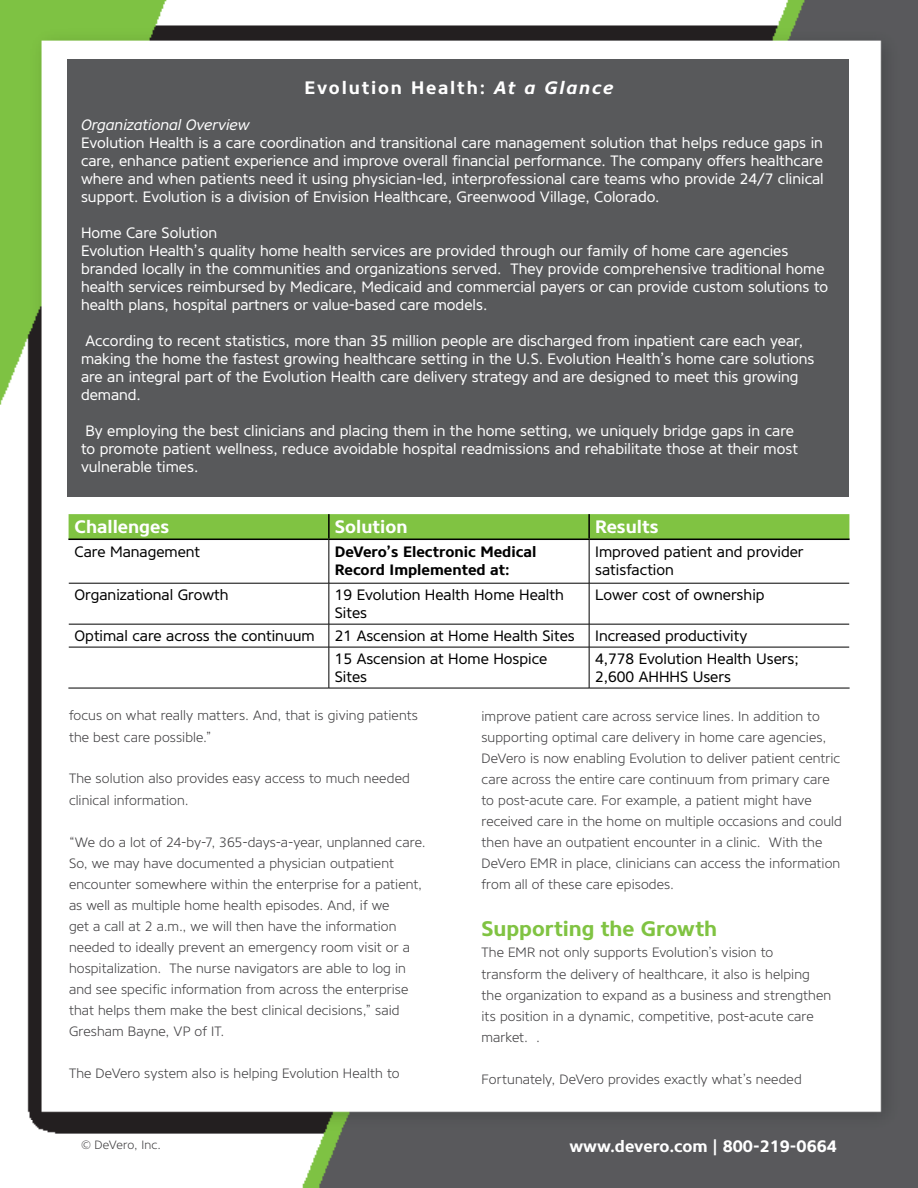
<style>
.page{position:relative;width:918px;height:1188px;background:#fff}
.page>*{position:absolute;margin:0;border:0;box-sizing:border-box;transform-origin:0 0}
.t1{font:700 21px "Core Sans N65";color:#80c342}
.t2{font:700 18px "Core Sans N65";letter-spacing:.1em;color:#fff}
.t3{font:700 18px "Core Sans N65";color:#fff}
.t4{font:700 16.5px "Core Sans N65";color:#fff}
.t5{font:15px/18px "Core Sans N45";color:#fff}
.t6{font:15px/18px "Core Sans N45";color:#000}
.t7{font:700 15px/18px "Core Sans N65";color:#000}
.t8{font:italic 15px "Core Sans N45";color:#fff}
.t9{font:300 13.5px/21px "Core Sans N35";letter-spacing:.005em;color:#414042}
.t10{font:300 12px "Core Sans N35";letter-spacing:.01em;color:#414042}
.s1{font-style:italic}
</style>
<div class="page">
<img style="left:0;top:0;width:918px;height:1188px">
<div style="left:68px;top:59px;width:781px;height:438px;background:#58595b"></div>
<svg style="left:69px;top:514px;width:780px;height:25px;background:#7ebf41"></svg>
<svg style="left:69px;top:540px;width:780px;height:148px"></svg>
<hr style="left:328px;top:514px;width:2px;height:25px;background:#000">
<hr style="left:588px;top:514px;width:2px;height:25px;background:#000">
<hr style="left:68px;top:539px;width:261px;height:1px;background:#000">
<hr style="left:329px;top:539px;width:260px;height:1px;background:#000">
<hr style="left:589px;top:539px;width:261px;height:1px;background:#000">
<hr style="left:329px;top:540px;width:1px;height:43px;background:#000">
<hr style="left:589px;top:540px;width:1px;height:43px;background:#000">
<hr style="left:69px;top:583px;width:260px;height:1px;background:#000">
<hr style="left:329px;top:583px;width:260px;height:1px;background:#000">
<hr style="left:329px;top:583px;width:1px;height:41px;background:#000">
<hr style="left:589px;top:583px;width:260px;height:1px;background:#000">
<hr style="left:589px;top:583px;width:1px;height:41px;background:#000">
<hr style="left:69px;top:624px;width:260px;height:1px;background:#000">
<hr style="left:329px;top:624px;width:260px;height:1px;background:#000">
<svg style="left:329px;top:624px;width:1px;height:23px"></svg>
<hr style="left:589px;top:624px;width:260px;height:1px;background:#000">
<svg style="left:589px;top:624px;width:1px;height:23px"></svg>
<hr style="left:69px;top:647px;width:260px;height:1px;background:#000">
<hr style="left:329px;top:647px;width:260px;height:1px;background:#000">
<hr style="left:329px;top:647px;width:1px;height:41px;background:#000">
<hr style="left:589px;top:647px;width:260px;height:1px;background:#000">
<hr style="left:589px;top:647px;width:1px;height:41px;background:#000">
<hr style="left:68px;top:688px;width:261px;height:1px;background:#000">
<hr style="left:329px;top:688px;width:260px;height:1px;background:#000">
<hr style="left:589px;top:688px;width:261px;height:1px;background:#000">
<h2 class="t2" style="left:305px;top:76px;width:310px">Evolution Health: <span class="s1">At a Glance</span></h2>
<p class="t8" style="left:81px;top:115px;width:170px">Organizational Overview</p>
<p class="t5" style="left:81px;top:134px;width:744px;text-align:justify">Evolution Health is a care coordination and transitional care management solution that helps reduce gaps in care, enhance patient experience and improve overall financial performance. The company offers healthcare where and when patients need it using physician-led, interprofessional care teams who provide 24/7 clinical support. Evolution is a division of Envision Healthcare, Greenwood Village, Colorado.</p>
<p class="t5" style="left:81px;top:224px;width:749px">Home Care Solution<br>Evolution Health’s quality home health services are provided through our family of home care agencies branded locally in the communities and organizations served. They provide comprehensive traditional home health services reimbursed by Medicare, Medicaid and commercial payers or can provide custom solutions to health plans, hospital partners or value-based care models.</p>
<p class="t5" style="left:81px;top:332px;width:735px;text-indent:4px">According to recent statistics, more than 35 million people are discharged from inpatient care each year, making the home the fastest growing healthcare setting in the U.S. Evolution Health’s home care solutions are an integral part of the Evolution Health care delivery strategy and are designed to meet this growing demand.</p>
<p class="t5" style="left:81px;top:422px;width:718px;text-indent:4px">By employing the best clinicians and placing them in the home setting, we uniquely bridge gaps in care to promote patient wellness, reduce avoidable hospital readmissions and rehabilitate those at their most vulnerable times.</p>
<h2 class="t3" style="left:75px;top:515px;width:96px">Challenges</h2>
<h2 class="t3" style="left:335px;top:515px;width:74px">Solution</h2>
<h2 class="t3" style="left:595px;top:515px;width:65px">Results</h2>
<p class="t6" style="left:75px;top:543px;width:127px">Care Management</p>
<p class="t7" style="left:335px;top:543px;width:203px">DeVero’s Electronic Medical<br>Record Implemented at:</p>
<p class="t6" style="left:595px;top:543px;width:210px">Improved patient and provider satisfaction</p>
<p class="t6" style="left:75px;top:586px;width:156px">Organizational Growth</p>
<p class="t6" style="left:335px;top:586px;width:231px">19 Evolution Health Home Health<br>Sites</p>
<p class="t6" style="left:595px;top:586px;width:171px">Lower cost of ownership</p>
<p class="t6" style="left:75px;top:627px;width:242px">Optimal care across the continuum</p>
<p class="t6" style="left:335px;top:627px;width:241px">21 Ascension at Home Health Sites</p>
<p class="t6" style="left:595px;top:627px;width:154px">Increased productivity</p>
<p class="t6" style="left:335px;top:650px;width:214px">15 Ascension at Home Hospice<br>Sites</p>
<p class="t6" style="left:595px;top:650px;width:205px">4,778 Evolution Health Users;<br>2,600 AHHHS Users</p>
<p class="t9" style="left:69px;top:705px;width:351px">focus on what really matters. And, that is giving patients the best care possible.”</p>
<p class="t9" style="left:69px;top:768px;width:342px">The solution also provides easy access to much needed clinical information.</p>
<p class="t9" style="left:69px;top:831px;width:358px">“We do a lot of 24-by-7, 365-days-a-year, unplanned care.<br>So, we may have documented a physician outpatient encounter somewhere within the enterprise for a patient, as well as multiple home health episodes. And, if we<br>get a call at 2 a.m., we will then have the information needed to ideally prevent an emergency room visit or a hospitalization. The nurse navigators are able to log in and see specific information from across the enterprise that helps them make the best clinical decisions,” said Gresham Bayne, VP of IT.</p>
<p class="t9" style="left:69px;top:1062px;width:332px">The DeVero system also is helping Evolution Health to</p>
<p class="t10" style="left:81px;top:1137px;width:81px">© DeVero, Inc.</p>
<p class="t9" style="left:482px;top:705px;width:362px">improve patient care across service lines. In addition to supporting optimal care delivery in home care agencies, DeVero is now enabling Evolution to deliver patient centric care across the entire care continuum from primary care to post-acute care. For example, a patient might have received care in the home on multiple occasions and could then have an outpatient encounter in a clinic. With the DeVero EMR in place, clinicians can access the information from all of these care episodes.</p>
<h1 class="t1" style="left:482px;top:916px;width:237px">Supporting the Growth</h1>
<p class="t9" style="left:482px;top:942px;width:351px">The EMR not only supports Evolution’s vision to transform the delivery of healthcare, it also is helping the organization to expand as a business and strengthen its position in a dynamic, competitive, post-acute care market. .</p>
<p class="t9" style="left:482px;top:1068px;width:322px">Fortunately, DeVero provides exactly what’s needed</p>
<p class="t4" style="left:569px;top:1136px;width:269px">www.devero.com | 800-219-0664</p>
</div>
